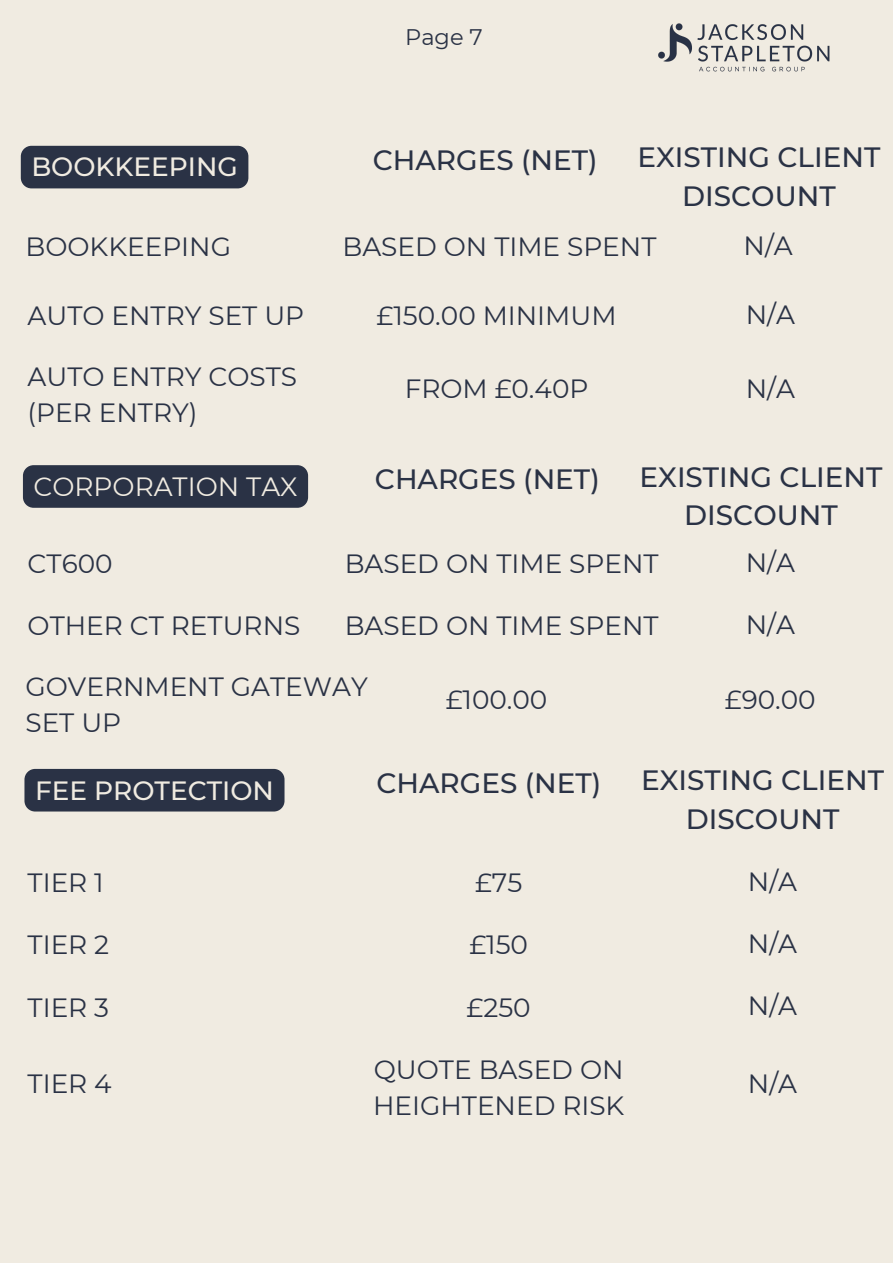
<style>
.page{position:relative;width:893px;height:1263px;background:#f0ebe1}
.page>*{position:absolute;margin:0;border:0;box-sizing:border-box;transform-origin:0 0}
.t1{font:500 27.9px/38.8px "Montserrat";color:#2a3245;text-align:center}
.t2{font:26.4px/36.6px "Montserrat";color:#2a3245}
.t3{font:500 26.4px "Montserrat";color:#f0ebe1}
.t4{font:26.4px "Montserrat";color:#f0ebe1}
.t5{font:22.5px "Montserrat";color:#2a3245}
</style>
<div class="page">
<img style="left:658px;top:23px;width:172px;height:49px">
<div style="left:23px;top:465px;width:285px;height:43px;background:#2a3245;border-radius:11px"></div>
<div style="left:24px;top:769px;width:260px;height:42px;background:#2a3245;border-radius:11px"></div>
<div style="left:21px;top:146px;width:227px;height:42px;background:#2a3245;border-radius:11px"></div>
<p class="t5" style="left:405px;top:24px;width:79px">Page 7</p>
<h2 class="t3" style="left:31px;top:151px;width:208px">BOOKKEEPING</h2>
<h2 class="t1" style="left:373px;top:141px;width:226px">CHARGES (NET)</h2>
<h2 class="t1" style="left:637px;top:138px;width:244px">EXISTING CLIENT<br>DISCOUNT</h2>
<h2 class="t2" style="left:25px;top:228px;width:207px">BOOKKEEPING</h2>
<h2 class="t2" style="left:342px;top:228px;width:315px">BASED ON TIME SPENT</h2>
<h2 class="t2" style="left:743px;top:227px;width:51px">N/A</h2>
<h2 class="t2" style="left:28px;top:297px;width:278px">AUTO ENTRY SET UP</h2>
<h2 class="t2" style="left:377px;top:297px;width:241px">£150.00 MINIMUM</h2>
<h2 class="t2" style="left:746px;top:296px;width:51px">N/A</h2>
<h2 class="t2" style="left:28px;top:358px;width:271px">AUTO ENTRY COSTS (PER ENTRY)</h2>
<h2 class="t2" style="left:405px;top:370px;width:185px">FROM £0.40P</h2>
<h2 class="t2" style="left:746px;top:370px;width:51px">N/A</h2>
<h1 class="t4" style="left:33px;top:470px;width:265px">CORPORATION TAX</h1>
<h1 class="t1" style="left:375px;top:460px;width:226px">CHARGES (NET)</h1>
<h1 class="t1" style="left:639px;top:457px;width:244px">EXISTING CLIENT<br>DISCOUNT</h1>
<h2 class="t2" style="left:28px;top:545px;width:87px">CT600</h2>
<h2 class="t2" style="left:345px;top:545px;width:315px">BASED ON TIME SPENT</h2>
<h2 class="t2" style="left:746px;top:544px;width:51px">N/A</h2>
<h1 class="t2" style="left:28px;top:607px;width:274px">OTHER CT RETURNS</h1>
<h1 class="t2" style="left:345px;top:607px;width:315px">BASED ON TIME SPENT</h1>
<h2 class="t2" style="left:746px;top:606px;width:51px">N/A</h2>
<h2 class="t2" style="left:25px;top:668px;width:344px">GOVERNMENT GATEWAY<br>SET UP</h2>
<h2 class="t2" style="left:446px;top:681px;width:103px">£100.00</h2>
<h2 class="t2" style="left:725px;top:681px;width:92px">£90.00</h2>
<h2 class="t3" style="left:35px;top:774px;width:240px">FEE PROTECTION</h2>
<h2 class="t1" style="left:376px;top:764px;width:226px">CHARGES (NET)</h2>
<h2 class="t1" style="left:641px;top:761px;width:244px">EXISTING CLIENT<br>DISCOUNT</h2>
<h2 class="t2" style="left:28px;top:864px;width:78px">TIER 1</h2>
<h2 class="t2" style="left:475px;top:864px;width:49px">£75</h2>
<h2 class="t2" style="left:748px;top:863px;width:51px">N/A</h2>
<h2 class="t2" style="left:28px;top:927px;width:83px">TIER 2</h2>
<h2 class="t2" style="left:469px;top:927px;width:60px">£150</h2>
<h2 class="t2" style="left:748px;top:925px;width:51px">N/A</h2>
<h2 class="t2" style="left:28px;top:989px;width:83px">TIER 3</h2>
<h2 class="t2" style="left:466px;top:989px;width:66px">£250</h2>
<h2 class="t2" style="left:748px;top:987px;width:51px">N/A</h2>
<h1 class="t2" style="left:28px;top:1065px;width:86px">TIER 4</h1>
<h1 class="t2" style="left:373px;top:1051px;width:253px">QUOTE BASED ON<br>HEIGHTENED RISK</h1>
<h1 class="t2" style="left:748px;top:1065px;width:51px">N/A</h1>
</div>
